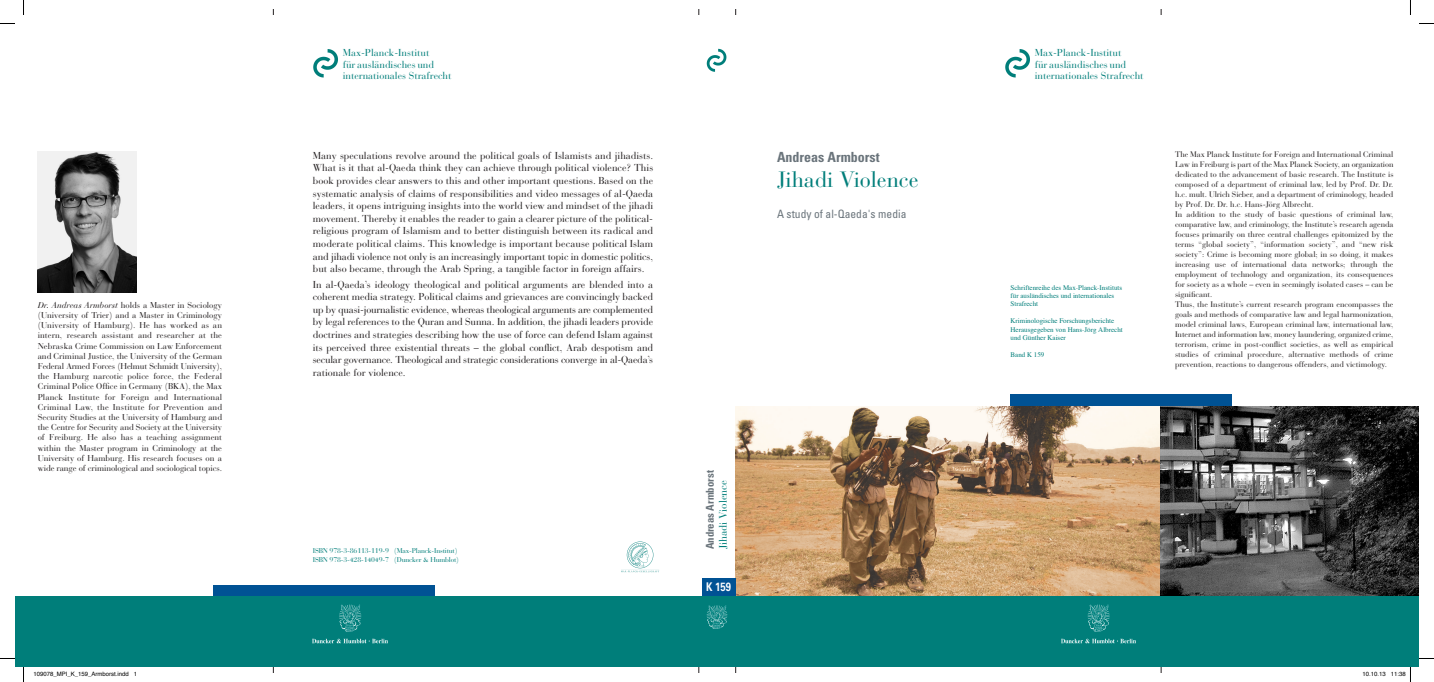
<style>
.page{position:relative;width:1434px;height:682px;background:#fff}
.page>*{position:absolute;margin:0;border:0;box-sizing:border-box;transform-origin:0 0}
.t1{font:22px "Bauer Bodoni";color:#007e7a}
.t2{font:700 condensed 14px "Univers";color:#6a747b}
.t3{font:700 12px "Univers";color:#fff;scale:.8 1}
.t4{font:condensed 11.5px "Univers";color:#6a747b}
.t5{font:700 condensed 10.8px "Univers";color:#6a747b}
.t6{font:10.8px "Bauer Bodoni";color:#007e7a}
.t7{font:10px/12.6px "Bauer Bodoni";color:#231f20;text-align:justify}
.t8{font:10px/11.5px "Bauer Bodoni";color:#007e7a}
.t9{font:8.5px/10.2px "Bauer Bodoni";letter-spacing:-.01em;color:#231f20;text-align:justify}
.t10{font:8px/10px "Bauer Bodoni";color:#231f20}
.t11{font:7px/8.4px "Times";color:#007e7a}
.t12{font:7px/8.4px "Bauer Bodoni";letter-spacing:-.02em;color:#007e7a}
.t13{font:6px "Helvetica";color:#000}
.s1{font-style:italic}
</style>
<div class="page">
<div style="left:1010px;top:394px;width:221px;height:18px;background:#005294"></div>
<img style="left:735px;top:406px;width:683px;height:190px">
<div style="left:702px;top:578px;width:33px;height:18px;background:#005294"></div>
<div style="left:213px;top:585px;width:222px;height:11px;background:#005294"></div>
<img style="left:38px;top:151px;width:99px;height:142px">
<div style="left:15px;top:596px;width:1403px;height:71px;background:#007e7a"></div>
<img style="left:312px;top:604px;width:76px;height:40px">
<img style="left:1061px;top:604px;width:75px;height:40px">
<img style="left:706px;top:605px;width:22px;height:24px">
<img style="left:621px;top:542px;width:38px;height:30px">
<img style="left:313px;top:49px;width:25px;height:29px">
<img style="left:1005px;top:49px;width:25px;height:29px">
<img style="left:706px;top:48px;width:21px;height:24px">
<svg style="left:0;top:23px;width:15px;height:1px"></svg>
<svg style="left:1419px;top:23px;width:14px;height:1px"></svg>
<svg style="left:0;top:658px;width:15px;height:1px"></svg>
<svg style="left:1418px;top:658px;width:15px;height:1px"></svg>
<svg style="left:23px;top:0;width:1px;height:15px"></svg>
<svg style="left:23px;top:667px;width:1px;height:15px"></svg>
<p class="t9" style="left:38px;top:300px;width:186px"><span class="s1">Dr. Andreas Armborst</span> holds a Master in Sociology (University of Trier) and a Master in Criminology (University of Hamburg). He has worked as an intern, research assistant and researcher at the Nebraska Crime Commission on Law Enforcement and Criminal Justice, the University of the German Federal Armed Forces (Helmut Schmidt University), the Hamburg narcotic police force, the Federal Criminal Police Office in Germany (BKA), the Max Planck Institute for Foreign and International Criminal Law, the Institute for Prevention and Security Studies at the University of Hamburg and the Centre for Security and Society at the University of Freiburg. He also has a teaching assignment within the Master program in Criminology at the University of Hamburg. His research focuses on a wide range of criminological and sociological topics.</p>
<p class="t8" style="left:342px;top:47px;width:110px">Max-Planck-Institut<br>für ausländisches und internationales Strafrecht</p>
<p class="t8" style="left:1034px;top:47px;width:110px">Max-Planck-Institut<br>für ausländisches und internationales Strafrecht</p>
<p class="t7" style="left:313px;top:149px;width:342px">Many speculations revolve around the political goals of Islamists and jihadists.<br>What is it that al-Qaeda think they can achieve through political violence? This book provides clear answers to this and other important questions. Based on the systematic analysis of claims of responsibilities and video messages of al-Qaeda leaders, it opens intriguing insights into the world view and mindset of the jihadi movement. Thereby it enables the reader to gain a clearer picture of the political&shy;religious program of Islamism and to better distinguish between its radical and moderate political claims. This knowledge is important because political Islam and jihadi violence not only is an increasingly important topic in domestic politics, but also became, through the Arab Spring, a tangible factor in foreign affairs.</p>
<p class="t7" style="left:313px;top:278px;width:342px">In al-Qaeda’s ideology theological and political arguments are blended into a coherent media strategy. Political claims and grievances are convincingly backed up by quasi-journalistic evidence, whereas theological arguments are complemented by legal references to the Quran and Sunna. In addition, the jihadi leaders provide doctrines and strategies describing how the use of force can defend Islam against its perceived three existential threats – the global conflict, Arab despotism and secular governance. Theological and strategic considerations converge in al-Qaeda’s rationale for violence.</p>
<h2 class="t2" style="left:777px;top:149px;width:104px">Andreas Armborst</h2>
<h1 class="t1" style="left:777px;top:167px;width:143px">Jihadi Violence</h1>
<p class="t4" style="left:777px;top:206px;width:131px">A study of al-Qaeda's media</p>
<p class="t11" style="left:1010px;top:283px;width:113px">Schriftenreihe des Max-Planck-Instituts für ausländisches und internationales<br>Strafrecht</p>
<p class="t11" style="left:1010px;top:316px;width:114px">Kriminologische Forschungsberichte<br>Herausgegeben von Hans-Jörg Albrecht und Günther Kaiser</p>
<p class="t11" style="left:1010px;top:350px;width:35px">Band K 159</p>
<p class="t10" style="left:1174px;top:150px;width:220px">The Max Planck Institute for Foreign and International Criminal Law in Freiburg is part of the Max Planck Society, an organization dedicated to the advancement of basic research. The Institute is composed of a department of criminal law, led by Prof. Dr. Dr. h.c. mult. Ulrich Sieber, and a department of criminology, headed by Prof. Dr. Dr. h.c. Hans-Jörg Albrecht.<br>In addition to the study of basic questions of criminal law, comparative law, and criminology, the Institute’s research agenda focuses primarily on three central challenges epitomized by the terms “global society”, “information society”, and “new risk society”: Crime is becoming more global; in so doing, it makes increasing use of international data networks; through the employment of technology and organization, its consequences for society as a whole – even in seemingly isolated cases – can be significant.<br>Thus, the Institute’s current research program encompasses the goals and methods of comparative law and legal harmonization, model criminal laws, European criminal law, international law, Internet and information law, money laundering, organized crime, terrorism, crime in post-conflict societies, as well as empirical studies of criminal procedure, alternative methods of crime prevention, reactions to dangerous offenders, and victimology.</p>
<p class="t12" style="left:313px;top:547px;width:148px">ISBN 978-3-86113-119-9 (Max-Planck-Institut)<br>ISBN 978-3-428-14049-7 (Duncker &amp; Humblot)</p>
<p class="t5" style="left:703px;top:549px;width:81px;rotate:-90deg">Andreas Armborst</p>
<p class="t6" style="left:716px;top:549px;width:71px;rotate:-90deg">Jihadi Violence</p>
<p class="t3" style="left:706px;top:580px;width:33px">K 159</p>
<p class="t13" style="left:34px;top:669px;width:105px">109078_MPI_K_159_Armborst.indd 1</p>
<p class="t13" style="left:1362px;top:669px;width:45px">10.10.13 11:38</p>
</div>
